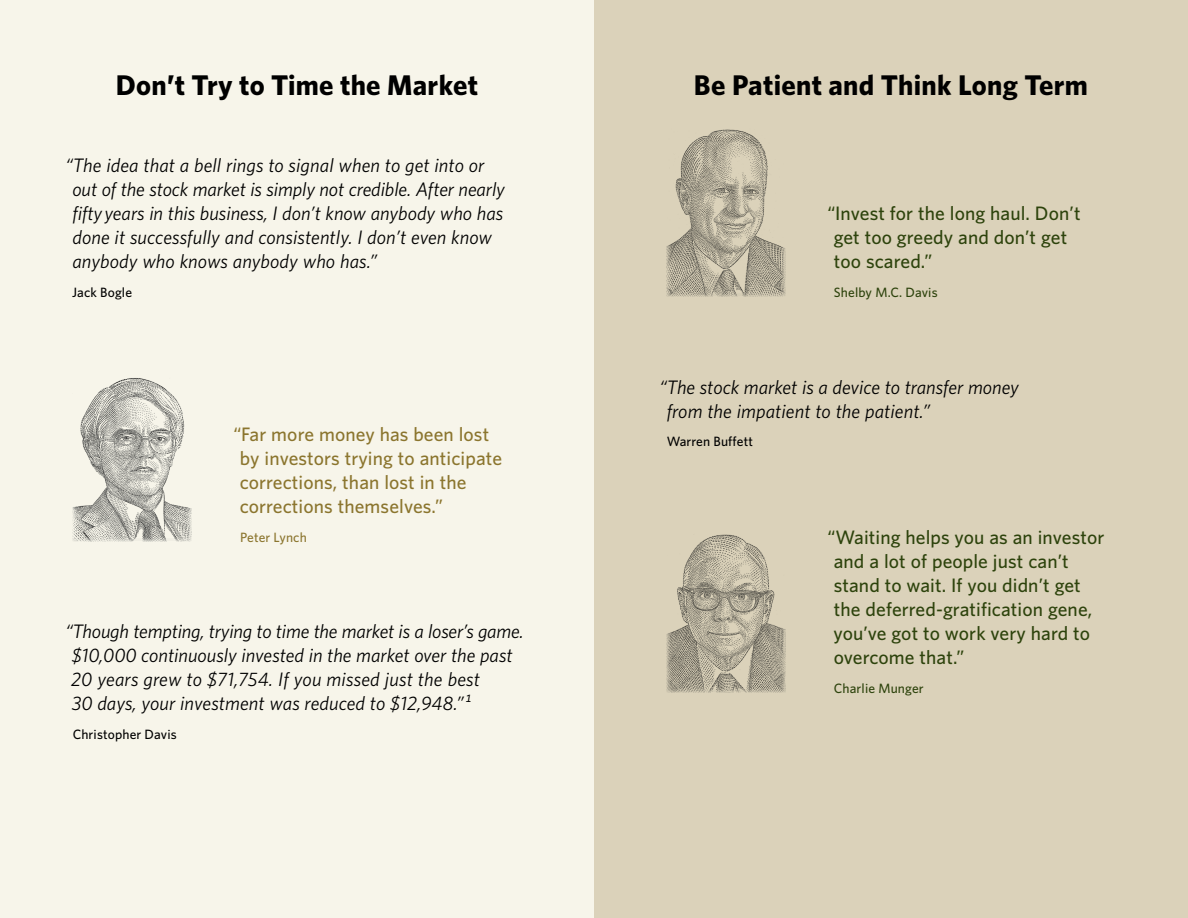
<style>
.page{position:relative;width:1188px;height:918px;background:#fff}
.page>*{position:absolute;margin:0;border:0;box-sizing:border-box;transform-origin:0 0}
.Heading{font:700 28.5px "Whitney";letter-spacing:.01em;color:#000}
.t1{font:italic 19.5px/24px "Whitney";color:#000}
.t2{font:500 19.5px/24px "Whitney";letter-spacing:.005em;color:#2d430c}
.t3{font:500 19.5px/24px "Whitney";letter-spacing:.005em;color:#8b752e}
.Quote_Name{font:500 13.5px "Whitney";letter-spacing:.01em;color:#000}
.Quote_Name-2{font:500 13.5px "Whitney";letter-spacing:.01em;color:#2d430c}
.Quote_Name-3{font:500 13.5px "Whitney";letter-spacing:.01em;color:#8b752e}
</style>
<div class="page">
<div style="left:0;top:0;width:594px;height:918px;background:#f7f5ea"></div>
<img style="left:72px;top:378px;width:120px;height:164px">
<div style="left:594px;top:0;width:594px;height:918px;background:#dbd2ba"></div>
<img style="left:666px;top:129px;width:120px;height:168px">
<img style="left:666px;top:534px;width:120px;height:159px">
<p class="Heading" style="left:116px;top:66px;width:364px">Don’t Try to Time the Market</p>
<p class="t1" style="left:72px;top:153px;width:434px;text-indent:-7px">“The idea that a bell rings to signal when to get into or out of the stock market is simply not credible. After nearly fifty years in this business, I don’t know anybody who has done it successfully and consistently. I don’t even know anybody who knows anybody who has.”</p>
<p class="Quote_Name" style="left:72px;top:283px;width:62px">Jack Bogle</p>
<p class="t3" style="left:240px;top:422px;width:264px;text-indent:-6px">“Far more money has been lost by investors trying to anticipate corrections, than lost in the corrections themselves.”</p>
<p class="Quote_Name-3" style="left:240px;top:528px;width:68px">Peter Lynch</p>
<p class="t1" style="left:65px;top:619px;width:460px">“Though tempting, trying to time the market is a loser’s game. $10,000 continuously invested in the market over the past 20 years grew to $71,754. If you missed just the best<br>30 days, your investment was reduced to $12,948.”1</p>
<p class="Quote_Name" style="left:73px;top:726px;width:106px">Christopher Davis</p>
<p class="Heading" style="left:694px;top:66px;width:396px">Be Patient and Think Long Term</p>
<p class="t2" style="left:834px;top:201px;width:248px;text-indent:-6px">“Invest for the long haul. Don’t get too greedy and don’t get too scared.”</p>
<p class="Quote_Name-2" style="left:834px;top:283px;width:105px">Shelby M.C. Davis</p>
<p class="t1" style="left:667px;top:374px;width:354px;text-indent:-7px">“The stock market is a device to transfer money from the impatient to the patient.”</p>
<p class="Quote_Name" style="left:667px;top:433px;width:88px">Warren Buffett</p>
<p class="t2" style="left:834px;top:525px;width:272px;text-indent:-6px">“Waiting helps you as an investor and a lot of people just can’t stand to wait. If you didn’t get the deferred-gratification gene, you’ve got to work very hard to overcome that.”</p>
<p class="Quote_Name-2" style="left:834px;top:679px;width:91px">Charlie Munger</p>
</div>
